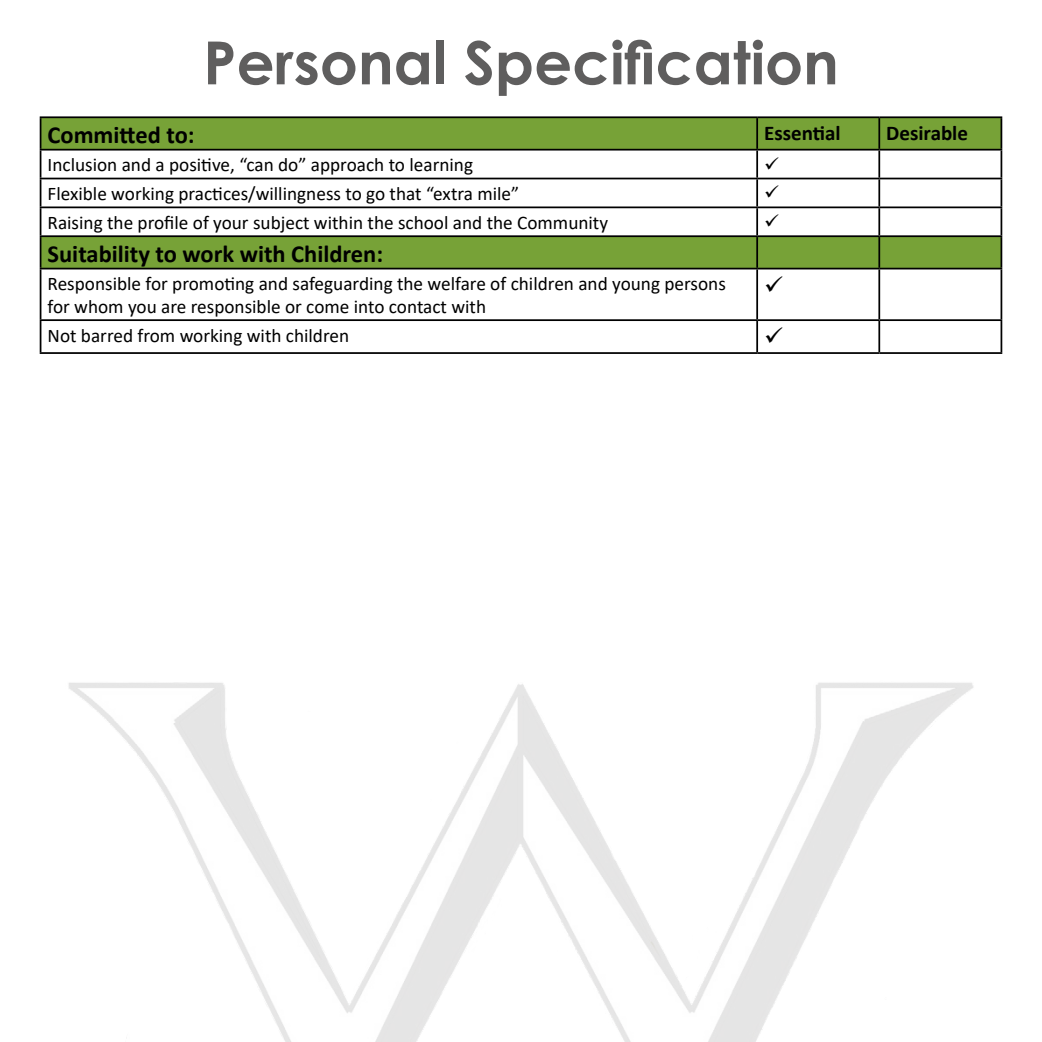
<style>
.page{position:relative;width:1042px;height:1042px;background:#fff}
.page>*{position:absolute;margin:0;border:0;box-sizing:border-box;transform-origin:0 0}
.t1{font:700 59.5px "Century Gothic";color:#5f5e5e}
.t2{font:700 24.5px "Calibri";color:#000}
.t3{font:700 21px "Calibri";color:#000}
.t4{font:19.25px/23.1px "Calibri";color:#000}
</style>
<div class="page">
<img style="left:69px;top:682px;width:904px;height:360px">
<hr style="left:40px;top:116px;width:717px;height:2px;background:#000">
<hr style="left:757px;top:116px;width:122px;height:2px;background:#000">
<hr style="left:879px;top:116px;width:123px;height:2px;background:#000">
<hr style="left:1000px;top:118px;width:2px;height:31px;background:#000">
<hr style="left:879px;top:149px;width:123px;height:2px;background:#000">
<hr style="left:1000px;top:151px;width:2px;height:27px;background:#000">
<hr style="left:879px;top:178px;width:123px;height:1px;background:#000">
<hr style="left:1000px;top:179px;width:2px;height:27px;background:#000">
<hr style="left:879px;top:206px;width:123px;height:2px;background:#000">
<hr style="left:1000px;top:208px;width:2px;height:27px;background:#000">
<hr style="left:879px;top:235px;width:123px;height:2px;background:#000">
<hr style="left:1000px;top:237px;width:2px;height:31px;background:#000">
<hr style="left:40px;top:269px;width:1px;height:50px;background:#000">
<hr style="left:756px;top:269px;width:2px;height:50px;background:#000">
<hr style="left:879px;top:268px;width:123px;height:1px;background:#000">
<hr style="left:878px;top:269px;width:2px;height:50px;background:#000">
<hr style="left:1000px;top:269px;width:2px;height:50px;background:#000">
<hr style="left:40px;top:319px;width:717px;height:2px;background:#000">
<hr style="left:40px;top:321px;width:1px;height:31px;background:#000">
<hr style="left:757px;top:319px;width:122px;height:2px;background:#000">
<hr style="left:756px;top:321px;width:2px;height:31px;background:#000">
<hr style="left:879px;top:319px;width:123px;height:2px;background:#000">
<hr style="left:878px;top:321px;width:2px;height:31px;background:#000">
<hr style="left:1000px;top:321px;width:2px;height:31px;background:#000">
<hr style="left:40px;top:352px;width:717px;height:2px;background:#000">
<hr style="left:757px;top:352px;width:122px;height:2px;background:#000">
<hr style="left:879px;top:352px;width:123px;height:2px;background:#000">
<svg style="left:40px;top:117px;width:961px;height:152px"></svg>
<h1 class="t1" style="left:203px;top:18px;width:637px">Personal Specification</h1>
<p class="t2" style="left:48px;top:117px;width:149px">Committed to:</p>
<p class="t3" style="left:764px;top:118px;width:78px">Essential</p>
<p class="t3" style="left:886px;top:118px;width:83px">Desirable</p>
<p class="t4" style="left:48px;top:153px;width:427px">Inclusion and a positive, “can do” approach to learning</p>
<p class="t4" style="left:48px;top:181px;width:473px">Flexible working practices/willingness to go that “extra mile”</p>
<p class="t4" style="left:48px;top:210px;width:562px">Raising the profile of your subject within the school and the Community</p>
<p class="t2" style="left:48px;top:236px;width:337px">Suitability to work with Children:</p>
<p class="t4" style="left:48px;top:272px;width:680px">Responsible for promoting and safeguarding the welfare of children and young persons for whom you are responsible or come into contact with</p>
<p class="t4" style="left:48px;top:323px;width:303px">Not barred from working with children</p>
</div>
